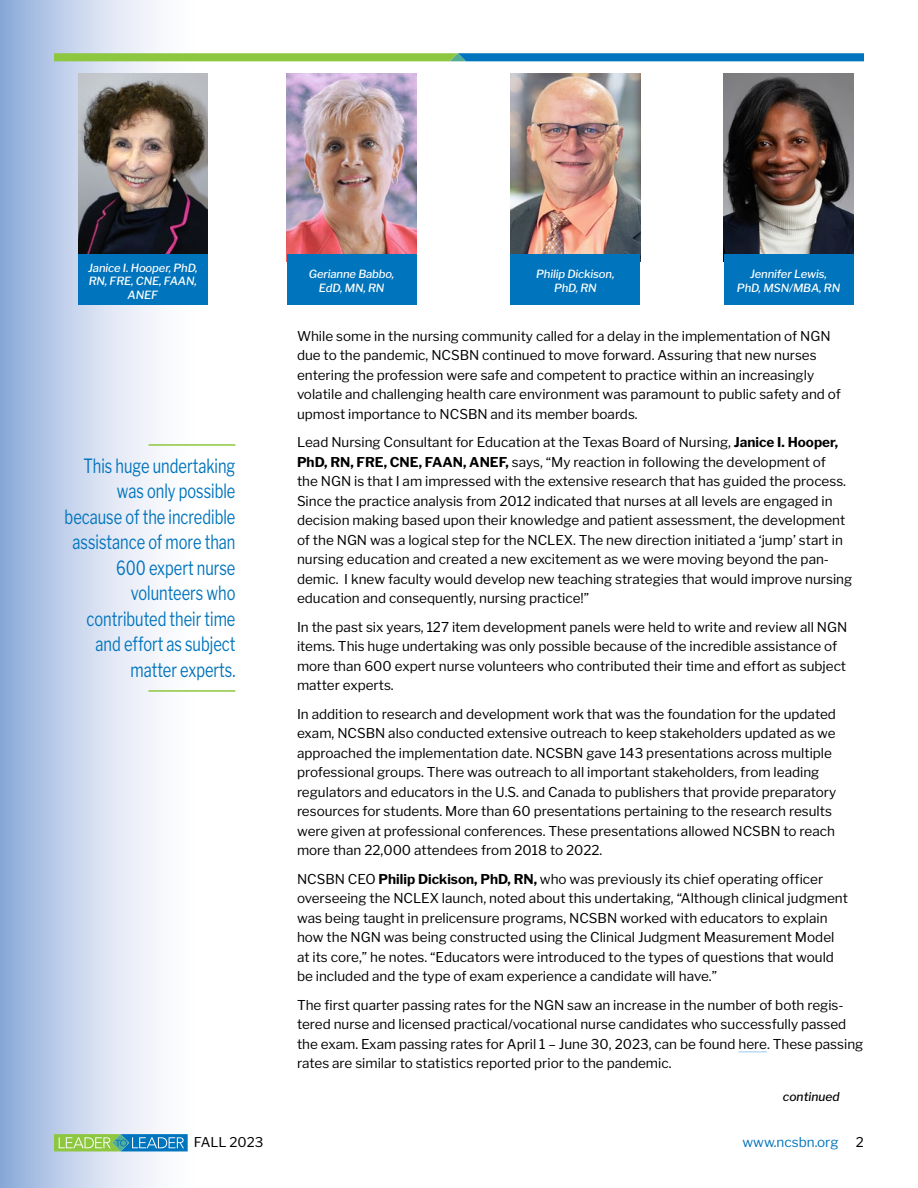
<style>
.page{position:relative;width:918px;height:1188px;background:#fff}
.page>*{position:absolute;margin:0;border:0;box-sizing:border-box;transform-origin:0 0}
.t1{font:19.5px/25.5px "Libre Franklin";color:#0074bc;text-align:right;scale:.75 1}
.t2{font:13.5px/19.5px "Libre Franklin";color:#000}
.t3{font:13.5px "Libre Franklin";color:#0074bc}
.t4{font:13.35px "Libre Franklin";color:#000}
.t5{font:italic 500 12px "Libre Franklin";color:#000}
.t6{font:italic 500 11.25px/13.5px "Libre Franklin";letter-spacing:-.01em;color:#fff;text-align:center}
.s1{font-weight:700}
</style>
<div class="page">
<div style="left:0;top:0;width:205px;height:1188px;background:linear-gradient(to right,#96b1dd,#fff)"></div>
<svg style="left:54px;top:53px;width:810px;height:8px;background:#4b9f81"></svg>
<svg style="left:738px;top:1052px;width:29px;height:1px"></svg>
<svg style="left:54px;top:1134px;width:134px;height:17px;background:#62ab93"></svg>
<img style="left:510px;top:73px;width:130px;height:181px">
<div style="left:510px;top:254px;width:130px;height:51px;background:#0074bc"></div>
<img style="left:287px;top:73px;width:130px;height:181px">
<div style="left:287px;top:254px;width:130px;height:51px;background:#0074bc"></div>
<img style="left:78px;top:73px;width:130px;height:181px">
<div style="left:78px;top:254px;width:130px;height:51px;background:#0074bc"></div>
<img style="left:724px;top:73px;width:130px;height:181px">
<div style="left:724px;top:254px;width:130px;height:51px;background:#0074bc"></div>
<hr style="left:148px;top:444px;width:87px;height:2px;background:#8dc63f">
<hr style="left:148px;top:690px;width:87px;height:2px;background:#8dc63f">
<p class="t6" style="left:88px;top:261px;width:111px">Janice I. Hooper, PhD,<br>RN, FRE, CNE, FAAN,<br>ANEF</p>
<h1 class="t1" style="left:65px;top:453px;width:229px">This huge undertaking was only possible because of the incredible assistance of more than<br>600 expert nurse volunteers who contributed their time and effort as subject matter experts.</h1>
<p class="t6" style="left:309px;top:268px;width:87px">Gerianne Babbo,<br>EdD, MN, RN</p>
<p class="t6" style="left:536px;top:268px;width:80px">Philip Dickison,<br>PhD, RN</p>
<p class="t6" style="left:737px;top:268px;width:105px">Jennifer Lewis,<br>PhD, MSN/MBA, RN</p>
<p class="t2" style="left:297px;top:326px;width:545px">While some in the nursing community called for a delay in the implementation of NGN due to the pandemic, NCSBN continued to move forward. Assuring that new nurses entering the profession were safe and competent to practice within an increasingly volatile and challenging health care environment was paramount to public safety and of upmost importance to NCSBN and its member boards.</p>
<p class="t2" style="left:297px;top:433px;width:557px">Lead Nursing Consultant for Education at the Texas Board of Nursing, <span class="s1">Janice I. Hooper, PhD, RN, FRE, CNE, FAAN, ANEF,</span> says, “My reaction in following the development of<br>the NGN is that I am impressed with the extensive research that has guided the process.<br>Since the practice analysis from 2012 indicated that nurses at all levels are engaged in decision making based upon their knowledge and patient assessment, the development of the NGN was a logical step for the NCLEX. The new direction initiated a ‘jump’ start in nursing education and created a new excitement as we were moving beyond the pan&shy;demic. I knew faculty would develop new teaching strategies that would improve nursing education and consequently, nursing practice!”</p>
<p class="t2" style="left:297px;top:617px;width:552px">In the past six years, 127 item development panels were held to write and review all NGN items. This huge undertaking was only possible because of the incredible assistance of more than 600 expert nurse volunteers who contributed their time and effort as subject matter experts.</p>
<p class="t2" style="left:297px;top:704px;width:541px">In addition to research and development work that was the foundation for the updated exam, NCSBN also conducted extensive outreach to keep stakeholders updated as we approached the implementation date. NCSBN gave 143 presentations across multiple professional groups. There was outreach to all important stakeholders, from leading regulators and educators in the U.S. and Canada to publishers that provide preparatory resources for students. More than 60 presentations pertaining to the research results were given at professional conferences. These presentations allowed NCSBN to reach more than 22,000 attendees from 2018 to 2022.</p>
<p class="t2" style="left:297px;top:869px;width:553px">NCSBN CEO <span class="s1">Philip Dickison, PhD, RN,</span> who was previously its chief operating officer overseeing the NCLEX launch, noted about this undertaking, “Although clinical judgment was being taught in prelicensure programs, NCSBN worked with educators to explain how the NGN was being constructed using the Clinical Judgment Measurement Model at its core,” he notes. “Educators were introduced to the types of questions that would be included and the type of exam experience a candidate will have.”</p>
<p class="t2" style="left:297px;top:995px;width:568px">The first quarter passing rates for the NGN saw an increase in the number of both regis&shy;tered nurse and licensed practical/vocational nurse candidates who successfully passed the exam. Exam passing rates for April 1 – June 30, 2023, can be found here. These passing rates are similar to statistics reported prior to the pandemic.</p>
<p class="t5" style="left:783px;top:1089px;width:58px">continued</p>
<p class="t4" style="left:194px;top:1135px;width:71px">FALL 2023</p>
<p class="t3" style="left:743px;top:1134px;width:98px">www.ncsbn.org</p>
<p class="t4" style="left:856px;top:1135px;width:10px">2</p>
</div>
